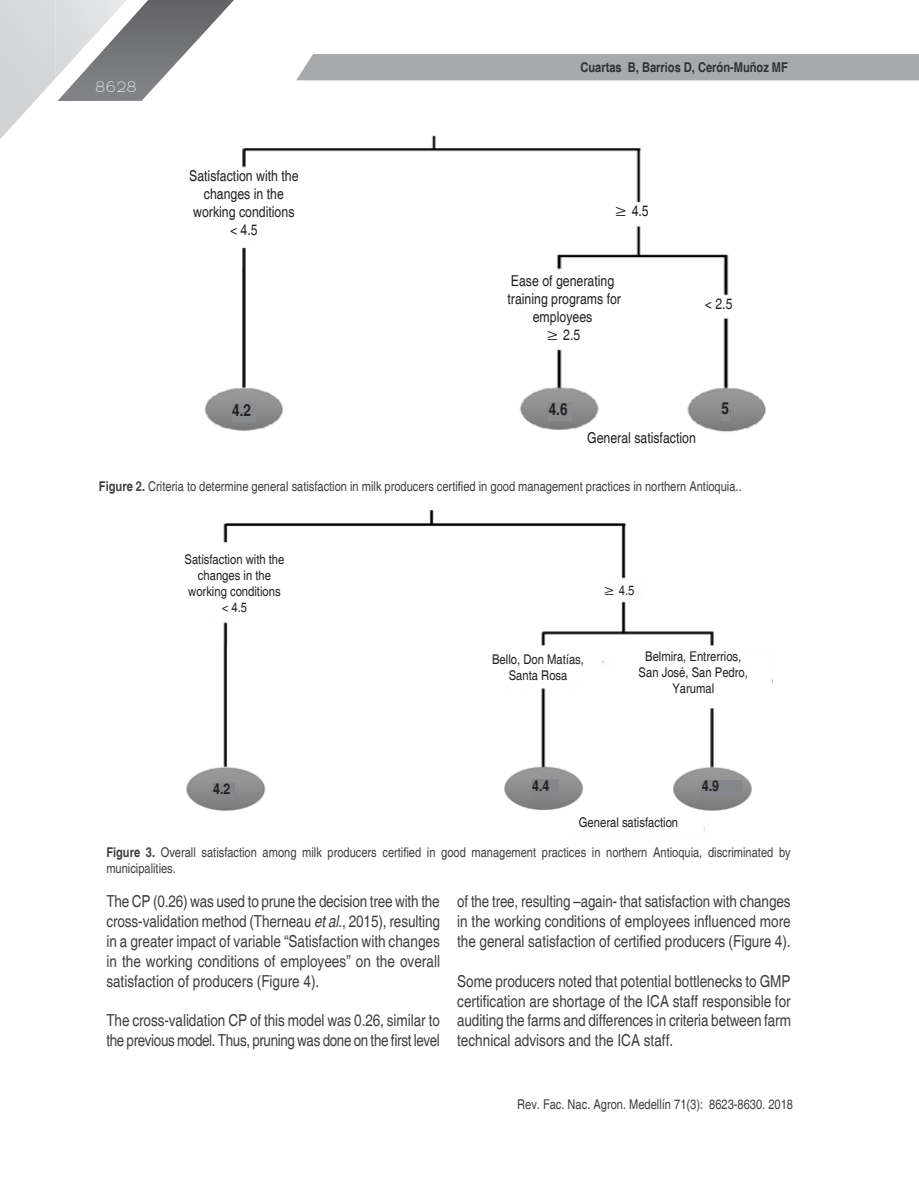
<style>
.page{position:relative;width:919px;height:1183px;background:#fff}
.page>*{position:absolute;margin:0;border:0;box-sizing:border-box;transform-origin:0 0}
.t1{font:condensed 16.5px/19.8px "Helvetica";color:#3e3e3f;text-align:justify}
.t2{font:condensed 16.5px/19.8px "Helvetica";letter-spacing:-.02em;color:#3e3e3f}
.t3{font:700 condensed 16.5px "Helvetica";color:#231f20}
.t4{font:condensed 15px/18px "Helvetica";color:#231f20;text-align:center}
.t5{font:100 15px "Zona Pro";color:#fff}
.t6{font:700 condensed 14.7px "Helvetica";color:#231f20}
.t7{font:condensed 13.5px/16.2px "Helvetica";color:#3e3e3f}
.t8{font:700 condensed 13.5px "Helvetica";color:#2f3030}
.t9{font:condensed 13.35px/16px "Helvetica";color:#231f20;text-align:center}
.s1{font-weight:700}
.s2{font-style:italic}
</style>
<div class="page">
<svg style="left:0;top:0;width:234px;height:139px"></svg>
<div style="left:296px;top:54px;width:622px;height:26px;background:#a8a9ad"></div>
<img style="left:186px;top:510px;width:566px;height:322px">
<div style="left:149px;top:547px;width:160px;height:71px;background:#fff"></div>
<div style="left:583px;top:582px;width:56px;height:17px;background:#fff"></div>
<div style="left:471px;top:645px;width:131px;height:37px;background:#fff"></div>
<div style="left:623px;top:650px;width:149px;height:58px;background:#fff"></div>
<div style="left:561px;top:813px;width:143px;height:23px;background:#fff"></div>
<div style="left:213px;top:782px;width:21px;height:16px;background:#848689"></div>
<div style="left:532px;top:779px;width:26px;height:17px;background:#848689"></div>
<div style="left:701px;top:779px;width:40px;height:16px;background:#848689"></div>
<img style="left:124px;top:128px;width:643px;height:304px">
<div style="left:232px;top:403px;width:23px;height:18px;background:#8a8c8f"></div>
<div style="left:548px;top:403px;width:24px;height:18px;background:#8a8c8f"></div>
<div style="left:721px;top:402px;width:9px;height:19px;background:#8a8c8f"></div>
<div style="left:165px;top:170px;width:157px;height:71px;background:#fff"></div>
<div style="left:613px;top:205px;width:50px;height:18px;background:#fff"></div>
<div style="left:484px;top:275px;width:157px;height:74px;background:#fff"></div>
<div style="left:704px;top:297px;width:51px;height:18px;background:#fff"></div>
<p class="t5" style="left:96px;top:77px;width:42px">8628</p>
<p class="t4" style="left:189px;top:167px;width:111px">Satisfaction with the changes in the working conditions &lt; 4.5</p>
<p class="t8" style="left:580px;top:59px;width:209px">Cuartas B, Barrios D, Cerón-Muñoz MF</p>
<p class="t4" style="left:613px;top:202px;width:37px">≥ 4.5</p>
<p class="t4" style="left:507px;top:272px;width:115px">Ease of generating training programs for employees<br>≥ 2.5</p>
<p class="t4" style="left:704px;top:294px;width:29px">&lt; 2.5</p>
<p class="t3" style="left:232px;top:399px;width:20px">4.2</p>
<p class="t3" style="left:548px;top:399px;width:20px">4.6</p>
<p class="t3" style="left:721px;top:398px;width:9px">5</p>
<p class="t4" style="left:587px;top:429px;width:110px">General satisfaction</p>
<p class="t7" style="left:99px;top:478px;width:644px"><span class="s1">Figure 2.</span> Criteria to determine general satisfaction in milk producers certified in good management practices in northern Antioquia..</p>
<p class="t9" style="left:184px;top:551px;width:101px">Satisfaction with the changes in the working conditions &lt; 4.5</p>
<p class="t9" style="left:602px;top:581px;width:34px">≥ 4.5</p>
<p class="t9" style="left:492px;top:651px;width:93px">Bello, Don Matías,<br>Santa Rosa</p>
<p class="t9" style="left:638px;top:648px;width:111px">Belmira, Entrerrios,<br>San José, San Pedro,<br>Yarumal</p>
<p class="t6" style="left:213px;top:779px;width:19px">4.2</p>
<p class="t6" style="left:532px;top:776px;width:19px">4.4</p>
<p class="t6" style="left:701px;top:776px;width:19px">4.9</p>
<p class="t9" style="left:579px;top:813px;width:101px">General satisfaction</p>
<p class="t7" style="left:106px;top:843px;width:685px"><span class="s1">Figure 3.</span> Overall satisfaction among milk producers certified in good management practices in northern Antioquia, discriminated by municipalities.</p>
<p class="t1" style="left:106px;top:891px;width:335px">The CP (0.26) was used to prune the decision tree with the cross-validation method (Therneau <span class="s2">et al</span>., 2015), resulting in a greater impact of variable “Satisfaction with changes in the working conditions of employees” on the overall satisfaction of producers (Figure 4).</p>
<p class="t2" style="left:106px;top:1010px;width:335px">The cross-validation CP of this model was 0.26, similar to the previous model. Thus, pruning was done on the first level</p>
<p class="t1" style="left:457px;top:891px;width:335px">of the tree, resulting –again- that satisfaction with changes in the working conditions of employees influenced more the general satisfaction of certified producers (Figure 4).</p>
<p class="t1" style="left:457px;top:970px;width:335px">Some producers noted that potential bottlenecks to GMP certification are shortage of the ICA staff responsible for auditing the farms and differences in criteria between farm technical advisors and the ICA staff.</p>
<p class="t7" style="left:517px;top:1095px;width:277px">Rev. Fac. Nac. Agron. Medellín 71(3): 8623-8630. 2018</p>
</div>
